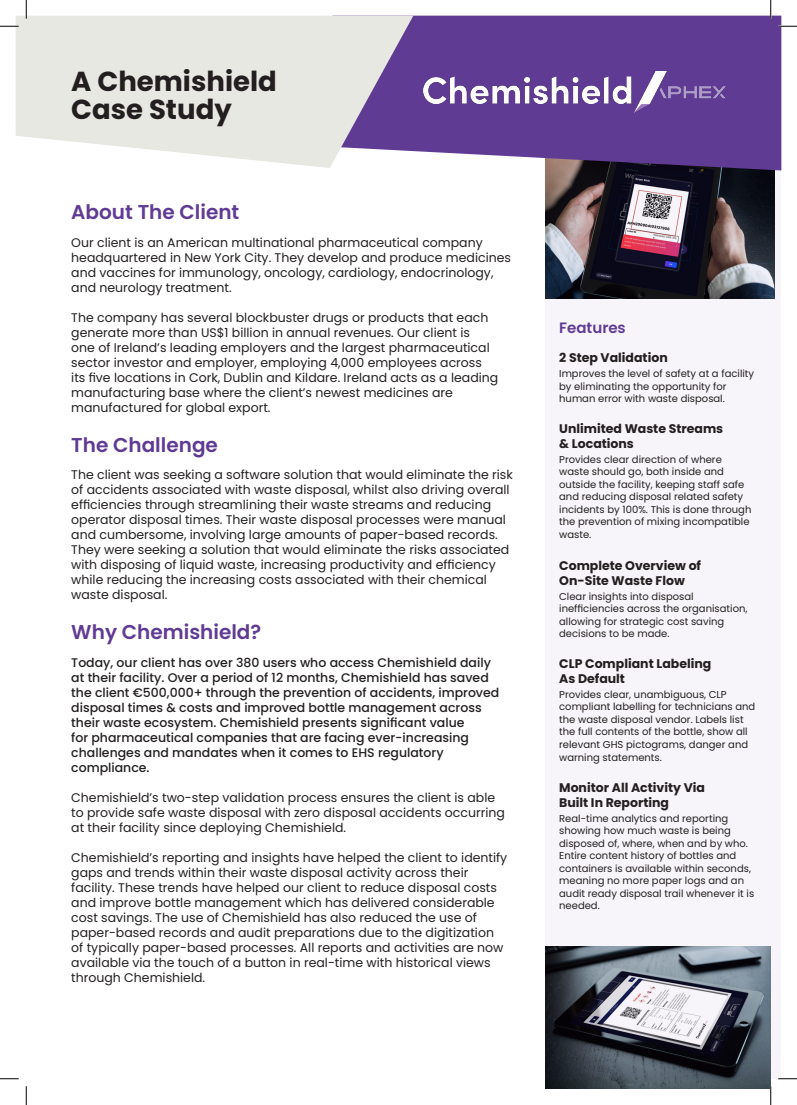
<style>
.page{position:relative;width:797px;height:1105px;background:#fff}
.page>*{position:absolute;margin:0;border:0;box-sizing:border-box;transform-origin:0 0}
.t1{font:700 27.5px/27.5px "Poppins";color:#231f20}
.t2{font:600 20px "Poppins";color:#603b94}
.t3{font:600 15px "Poppins";color:#603b94}
.t4{font:12.5px/15px "Poppins";color:#231f20}
.t5{font:500 12.5px/15px "Poppins";color:#231f20}
.t6{font:700 12.5px/15px "Poppins";color:#231f20}
.t7{font:10px/12.5px "Poppins";color:#231f20}
</style>
<div class="page">
<img style="left:545px;top:1079px;width:225px;height:10px">
<div style="left:413px;top:16px;width:368px;height:142px;background:#603b94"></div>
<svg style="left:16px;top:16px;width:397px;height:152px;fill:#e8e8e2"></svg>
<img style="left:423px;top:72px;width:302px;height:40px">
<svg style="left:545px;top:135px;width:236px;height:944px;fill:#f7f5f9"></svg>
<svg style="left:0;top:25px;width:19px;height:2px"></svg>
<svg style="left:778px;top:25px;width:19px;height:2px"></svg>
<svg style="left:0;top:1078px;width:19px;height:1px"></svg>
<svg style="left:778px;top:1078px;width:19px;height:1px"></svg>
<svg style="left:25px;top:0;width:2px;height:19px"></svg>
<svg style="left:25px;top:1086px;width:2px;height:19px"></svg>
<svg style="left:770px;top:0;width:1px;height:19px"></svg>
<svg style="left:770px;top:1086px;width:1px;height:19px"></svg>
<p class="t1" style="left:71px;top:68px;width:207px">A Chemishield<br>Case Study</p>
<p class="t2" style="left:71px;top:201px;width:170px">About The Client</p>
<p class="t4" style="left:71px;top:235px;width:441px">Our client is an American multinational pharmaceutical company headquartered in New York City. They develop and produce medicines and vaccines for immunology, oncology, cardiology, endocrinology, and neurology treatment.</p>
<p class="t4" style="left:71px;top:310px;width:428px">The company has several blockbuster drugs or products that each generate more than US$1 billion in annual revenues. Our client is<br>one of Ireland’s leading employers and the largest pharmaceutical sector investor and employer, employing 4,000 employees across its five locations in Cork, Dublin and Kildare. Ireland acts as a leading manufacturing base where the client’s newest medicines are manufactured for global export.</p>
<p class="t2" style="left:71px;top:433px;width:148px">The Challenge</p>
<p class="t4" style="left:71px;top:468px;width:443px">The client was seeking a software solution that would eliminate the risk of accidents associated with waste disposal, whilst also driving overall efficiencies through streamlining their waste streams and reducing operator disposal times. Their waste disposal processes were manual and cumbersome, involving large amounts of paper-based records.<br>They were seeking a solution that would eliminate the risks associated with disposing of liquid waste, increasing productivity and efficiency while reducing the increasing costs associated with their chemical waste disposal.</p>
<p class="t2" style="left:71px;top:621px;width:191px">Why Chemishield?</p>
<p class="t5" style="left:71px;top:655px;width:429px">Today, our client has over 380 users who access Chemishield daily at their facility. Over a period of 12 months, Chemishield has saved the client €500,000+ through the prevention of accidents, improved disposal times &amp; costs and improved bottle management across their waste ecosystem. Chemishield presents significant value<br>for pharmaceutical companies that are facing ever-increasing challenges and mandates when it comes to EHS regulatory compliance.</p>
<p class="t4" style="left:71px;top:790px;width:435px">Chemishield’s two-step validation process ensures the client is able to provide safe waste disposal with zero disposal accidents occurring at their facility since deploying Chemishield.</p>
<p class="t4" style="left:71px;top:850px;width:437px">Chemishield’s reporting and insights have helped the client to identify gaps and trends within their waste disposal activity across their facility. These trends have helped our client to reduce disposal costs and improve bottle management which has delivered considerable cost savings. The use of Chemishield has also reduced the use of paper-based records and audit preparations due to the digitization of typically paper-based processes. All reports and activities are now available via the touch of a button in real-time with historical views through Chemishield.</p>
<p class="t3" style="left:559px;top:319px;width:68px">Features</p>
<p class="t6" style="left:559px;top:350px;width:110px">2 Step Validation</p>
<p class="t7" style="left:559px;top:367px;width:196px">Improves the level of safety at a facility by eliminating the opportunity for human error with waste disposal.</p>
<p class="t6" style="left:559px;top:421px;width:166px">Unlimited Waste Streams &amp; Locations</p>
<p class="t7" style="left:559px;top:453px;width:194px">Provides clear direction of where waste should go, both inside and outside the facility, keeping staff safe and reducing disposal related safety incidents by 100%. This is done through the prevention of mixing incompatible waste.</p>
<p class="t6" style="left:559px;top:558px;width:143px">Complete Overview of<br>On-Site Waste Flow</p>
<p class="t7" style="left:559px;top:590px;width:190px">Clear insights into disposal inefficiencies across the organisation, allowing for strategic cost saving decisions to be made.</p>
<p class="t6" style="left:559px;top:656px;width:154px">CLP Compliant Labeling<br>As Default</p>
<p class="t7" style="left:559px;top:688px;width:198px">Provides clear, unambiguous, CLP compliant labelling for technicians and the waste disposal vendor. Labels list the full contents of the bottle, show all relevant GHS pictograms, danger and</p>
<p class="t7" style="left:559px;top:751px;width:104px">warning statements.</p>
<p class="t6" style="left:559px;top:780px;width:147px">Monitor All Activity Via<br>Built In Reporting</p>
<p class="t7" style="left:559px;top:812px;width:196px">Real-time analytics and reporting showing how much waste is being disposed of, where, when and by who.<br>Entire content history of bottles and containers is available within seconds, meaning no more paper logs and an audit ready disposal trail whenever it is needed.</p>
</div>
